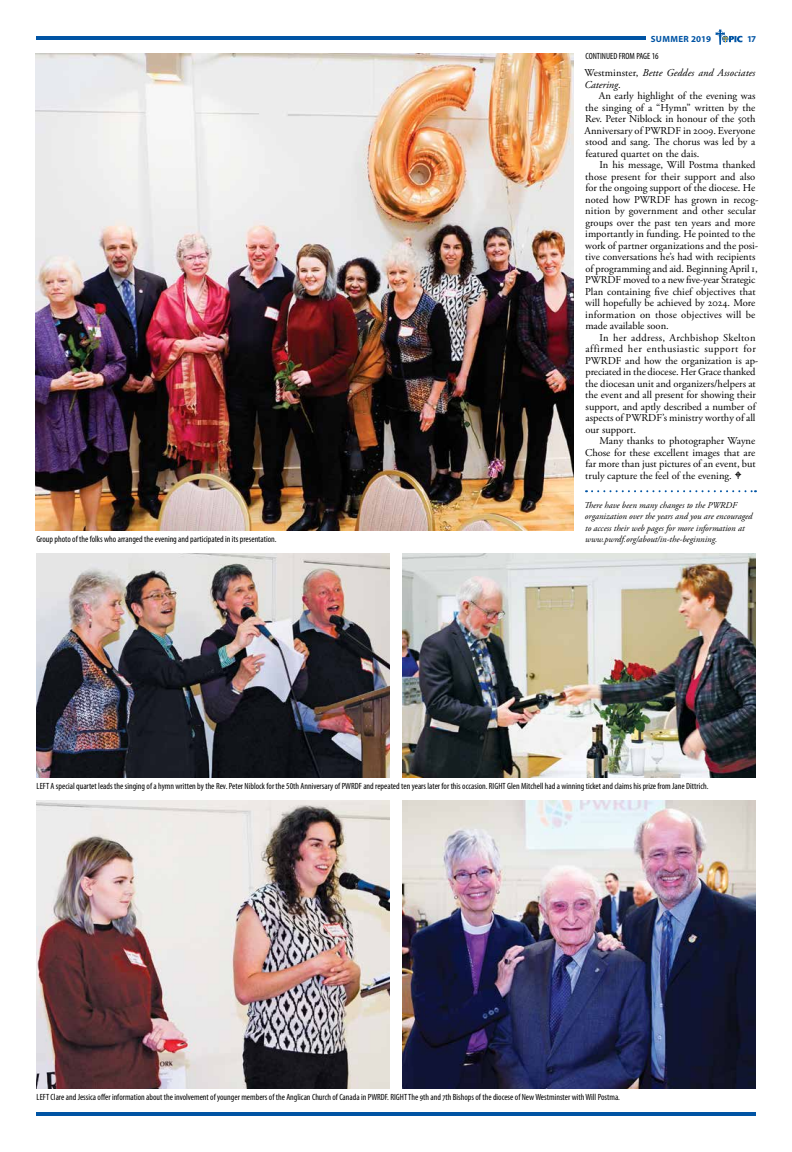
<style>
.page{position:relative;width:792px;height:1152px;background:#fff}
.page>*{position:absolute;margin:0;border:0;box-sizing:border-box;transform-origin:0 0}
.t1{font:10.5px/11.5px "Adobe Garamond Pro";color:#000;text-align:justify}
.t2{font:italic 10.5px/11.5px "Adobe Garamond Pro";letter-spacing:.01em;color:#000}
.t3{font:condensed 9px "Myriad Pro";color:#000}
.t4{font:italic 9px/11.5px "Adobe Garamond Pro";color:#000}
.t5{font:700 9px "Myriad Pro";letter-spacing:.04em;color:#0054a4}
.s1{font-style:normal}
</style>
<div class="page">
<hr style="left:36px;top:36px;width:610px;height:4px;background:#0054a4">
<hr style="left:36px;top:1112px;width:720px;height:4px;background:#0054a4">
<svg style="left:715px;top:30px;width:28px;height:15px"></svg>
<img style="left:36px;top:801px;width:354px;height:287px">
<img style="left:402px;top:801px;width:354px;height:287px">
<img style="left:36px;top:53px;width:537px;height:477px">
<img style="left:36px;top:554px;width:354px;height:224px">
<img style="left:402px;top:554px;width:354px;height:224px">
<svg style="left:586px;top:490px;width:170px;height:2px"></svg>
<p class="t3" style="left:36px;top:534px;width:242px">Group photo of the folks who arranged the evening and participated in its presentation.</p>
<p class="t5" style="left:651px;top:33px;width:62px">SUMMER 2019</p>
<p class="t5" style="left:747px;top:33px;width:10px">17</p>
<p class="t2" style="left:584px;top:67px;width:172px"><span class="s1">Westminster,</span> Bette Geddes and Associates<br>Catering<span class="s1">.</span></p>
<p class="t1" style="left:585px;top:91px;width:173px;text-indent:14px">An early highlight of the evening was the singing of a “Hymn” written by the Rev. Peter Niblock in honour of the 50th Anniversary of PWRDF in 2009. Everyone stood and sang. The chorus was led by a featured quartet on the dais.</p>
<p class="t1" style="left:585px;top:160px;width:175px;text-align:left;text-indent:14px">In his message, Will Postma thanked those present for their support and also for the ongoing support of the diocese. He noted how PWRDF has grown in recog&shy;nition by government and other secular groups over the past ten years and more importantly in funding. He pointed to the work of partner organizations and the posi&shy;tive conversations he’s had with recipients of programming and aid. Beginning April 1, PWRDF moved to a new five-year Strategic Plan containing five chief objectives that will hopefully be achieved by 2024. More information on those objectives will be made available soon.</p>
<p class="t1" style="left:585px;top:332px;width:175px;text-align:left;text-indent:14px">In her address, Archbishop Skelton affirmed her enthusiastic support for PWRDF and how the organization is ap&shy;preciated in the diocese. Her Grace thanked the diocesan unit and organizers/helpers at the event and all present for showing their support, and aptly described a number of aspects of PWRDF’s ministry worthy of all our support.</p>
<p class="t1" style="left:585px;top:435px;width:172px;text-indent:14px">Many thanks to photographer Wayne Chose for these excellent images that are far more than just pictures of an event, but truly capture the feel of the evening.</p>
<p class="t4" style="left:584px;top:499px;width:170px">There have been many changes to the PWRDF organization over the years and you are encouraged to access their web pages for more information at www.pwrdf.org/about/in-the-beginning.</p>
<p class="t3" style="left:586px;top:51px;width:75px">CONTINUED FROM PAGE 16</p>
<p class="t3" style="left:37px;top:781px;width:673px">LEFT A special quartet leads the singing of a hymn written by the Rev. Peter Niblock for the 50th Anniversary of PWRDF and repeated ten years later for this occasion. RIGHT Glen Mitchell had a winning ticket and claims his prize from Jane Dittrich.</p>
<p class="t3" style="left:37px;top:1091px;width:585px">LEFT Clare and Jessica offer information about the involvement of younger members of the Anglican Church of Canada in PWRDF. RIGHT The 9th and 7th Bishops of the diocese of New Westminster with Will Postma.</p>
</div>
